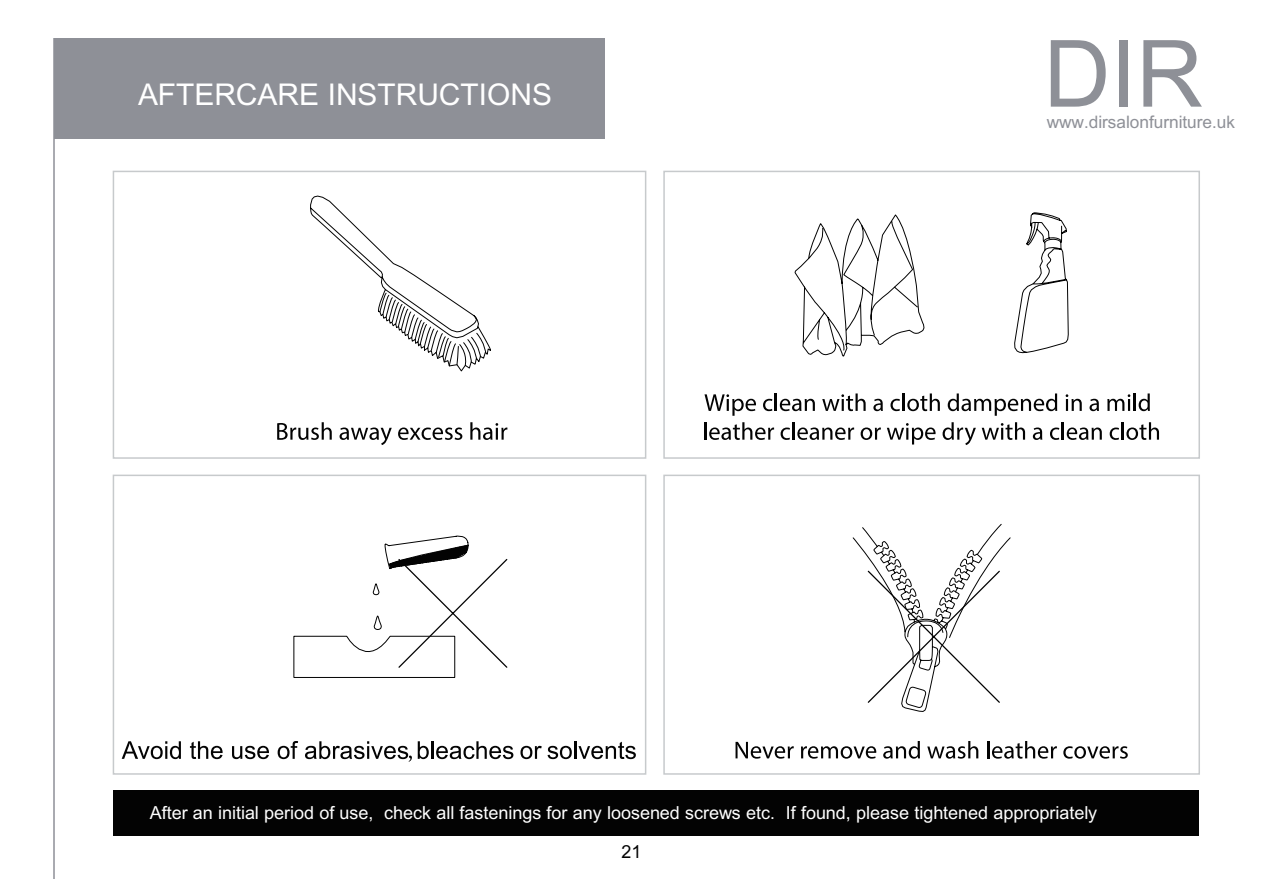
<style>
.page{position:relative;width:1263px;height:893px;background:#fff}
.page>*{position:absolute;margin:0;border:0;box-sizing:border-box;transform-origin:0 0}
.t1{font:93px "+Arial";color:#8e9097}
.t2{font:30px "+Arial";color:#fff}
.t3{font:18px "+Arial";color:#fff}
.t4{font:18px "+Arial";color:#030303}
.t5{font:17.25px "+Arial";color:#8e9097}
</style>
<div class="page">
<div style="left:663px;top:475px;width:537px;height:300px;border:2px solid #c7cacc"></div>
<div style="left:663px;top:171px;width:537px;height:288px;border:2px solid #c7cacc"></div>
<div style="left:113px;top:171px;width:533px;height:288px;border:2px solid #c7cacc"></div>
<svg style="left:277px;top:422px;width:55px;height:18px"></svg>
<svg style="left:340px;top:427px;width:52px;height:18px"></svg>
<svg style="left:398px;top:427px;width:64px;height:13px"></svg>
<svg style="left:470px;top:422px;width:37px;height:18px"></svg>
<svg style="left:310px;top:195px;width:181px;height:177px"></svg>
<svg style="left:794px;top:212px;width:275px;height:145px"></svg>
<svg style="left:704px;top:394px;width:52px;height:22px"></svg>
<svg style="left:763px;top:393px;width:52px;height:18px"></svg>
<svg style="left:822px;top:393px;width:44px;height:18px"></svg>
<svg style="left:873px;top:399px;width:10px;height:12px"></svg>
<svg style="left:890px;top:393px;width:50px;height:18px"></svg>
<svg style="left:948px;top:393px;width:109px;height:23px"></svg>
<svg style="left:1066px;top:394px;width:16px;height:17px"></svg>
<svg style="left:1089px;top:399px;width:10px;height:12px"></svg>
<svg style="left:1107px;top:393px;width:43px;height:18px"></svg>
<svg style="left:704px;top:422px;width:70px;height:18px"></svg>
<svg style="left:781px;top:428px;width:9px;height:12px"></svg>
<hr style="left:792px;top:422px;width:3px;height:18px;background:#030303">
<svg style="left:797px;top:427px;width:57px;height:13px"></svg>
<svg style="left:861px;top:427px;width:20px;height:13px"></svg>
<svg style="left:887px;top:423px;width:48px;height:21px"></svg>
<svg style="left:942px;top:422px;width:34px;height:23px"></svg>
<svg style="left:982px;top:422px;width:43px;height:18px"></svg>
<svg style="left:1033px;top:427px;width:9px;height:13px"></svg>
<svg style="left:1050px;top:422px;width:52px;height:18px"></svg>
<svg style="left:1110px;top:428px;width:9px;height:12px"></svg>
<hr style="left:1121px;top:422px;width:3px;height:18px;background:#030303">
<svg style="left:1126px;top:422px;width:33px;height:18px"></svg>
<div style="left:113px;top:475px;width:533px;height:300px;border:2px solid #c7cacc"></div>
<svg style="left:122px;top:741px;width:59px;height:18px"></svg>
<svg style="left:190px;top:741px;width:33px;height:18px"></svg>
<svg style="left:232px;top:746px;width:37px;height:13px"></svg>
<svg style="left:278px;top:741px;width:20px;height:18px"></svg>
<svg style="left:305px;top:741px;width:107px;height:21px"></svg>
<svg style="left:418px;top:741px;width:95px;height:18px"></svg>
<svg style="left:520px;top:741px;width:116px;height:18px"></svg>
<svg style="left:735px;top:742px;width:59px;height:17px"></svg>
<svg style="left:801px;top:746px;width:75px;height:13px"></svg>
<svg style="left:883px;top:741px;width:37px;height:18px"></svg>
<svg style="left:927px;top:741px;width:51px;height:18px"></svg>
<svg style="left:987px;top:741px;width:70px;height:18px"></svg>
<svg style="left:1063px;top:746px;width:65px;height:13px"></svg>
<svg style="left:293px;top:535px;width:215px;height:143px"></svg>
<svg style="left:852px;top:523px;width:159px;height:189px"></svg>
<div style="left:113px;top:790px;width:1086px;height:46px;background:#030303"></div>
<div style="left:54px;top:38px;width:551px;height:101px;background:#8e9097"></div>
<hr style="left:53px;top:38px;width:2px;height:840px;background:#8e9097">
<h2 class="t2" style="left:138px;top:74px;width:415px">AFTERCARE INSTRUCTIONS</h2>
<h1 class="t1" style="left:1043px;top:10px;width:161px">DIR</h1>
<p class="t5" style="left:1047px;top:110px;width:190px">www.dirsalonfurniture.uk</p>
<p class="t3" style="left:150px;top:800px;width:949px">After an initial period of use, check all fastenings for any loosened screws etc. If found, please tightened appropriately</p>
<p class="t4" style="left:621px;top:839px;width:21px">21</p>
</div>
